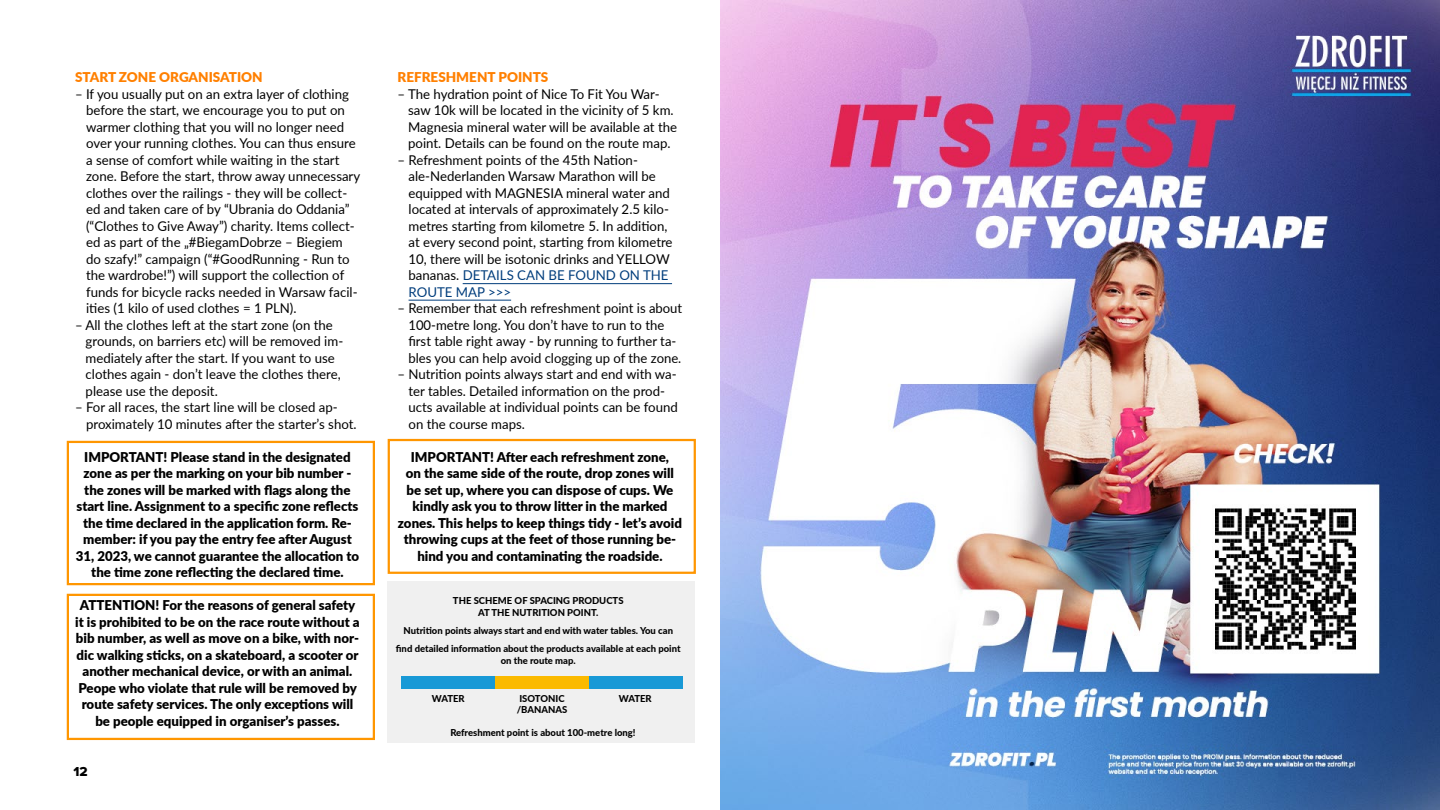
<style>
.page{position:relative;width:1440px;height:810px;background:#fff}
.page>*{position:absolute;margin:0;border:0;box-sizing:border-box;transform-origin:0 0}
.Normal_wrd_1{font:13.5px/16.5px "Lato";color:#000}
.Normal_wrd_1-2{font:900 13.5px/16.5px "Lato";color:#000;text-align:center}
.Normal_wrd_1-3{font:900 13.5px "Lato";color:#ff8000}
.t1{font:13.5px "Proxima Nova Extrabld";color:#000}
.Normal_wrd_1-4{font:800 9.45px/11.9px "Lato";color:#000;text-align:center}
.s1{color:#003d7c}
</style>
<div class="page">
<hr style="left:463px;top:283px;width:209px;height:1px;background:#003d7c">
<hr style="left:409px;top:300px;width:102px;height:1px;background:#003d7c">
<img style="left:720px;top:0;width:720px;height:810px">
<div style="left:67px;top:441px;width:308px;height:144px;border:2px solid #ff9600"></div>
<div style="left:388px;top:439px;width:308px;height:135px;border:2px solid #ff9600"></div>
<div style="left:67px;top:594px;width:308px;height:146px;border:2px solid #ff9600"></div>
<div style="left:388px;top:581px;width:307px;height:161px;background:#f0f0f0"></div>
<div style="left:402px;top:676px;width:93px;height:12px;background:#1899d6"></div>
<div style="left:495px;top:676px;width:94px;height:12px;background:#fbba00"></div>
<div style="left:589px;top:676px;width:93px;height:12px;background:#1899d6"></div>
<p class="Normal_wrd_1-3" style="left:75px;top:67px;width:189px">START ZONE ORGANISATION</p>
<p class="Normal_wrd_1" style="left:86px;top:85px;width:276px;text-indent:-11px">– If you usually put on an extra layer of clothing before the start, we encourage you to put on warmer clothing that you will no longer need over your running clothes. You can thus ensure a sense of comfort while waiting in the start zone. Before the start, throw away unnecessary clothes over the railings - they will be collect&shy;ed and taken care of by “Ubrania do Oddania” (“Clothes to Give Away”) charity. Items collect&shy;ed as part of the „#BiegamDobrze – Biegiem do szafy!” campaign (“#GoodRunning - Run to the wardrobe!”) will support the collection of funds for bicycle racks needed in Warsaw facil&shy;ities (1 kilo of used clothes = 1 PLN).</p>
<p class="Normal_wrd_1" style="left:86px;top:316px;width:259px;text-indent:-11px">– All the clothes left at the start zone (on the grounds, on barriers etc) will be removed im&shy;mediately after the start. If you want to use clothes again - don’t leave the clothes there, please use the deposit.</p>
<p class="Normal_wrd_1" style="left:86px;top:399px;width:272px;text-indent:-11px">– For all races, the start line will be closed ap&shy;proximately 10 minutes after the starter’s shot.</p>
<p class="Normal_wrd_1-2" style="left:76px;top:448px;width:285px">IMPORTANT! Please stand in the designated zone as per the marking on your bib number - the zones will be marked with flags along the start line. Assignment to a specific zone reflects the time declared in the application form. Re&shy;member: if you pay the entry fee after August 31, 2023, we cannot guarantee the allocation to the time zone reflecting the declared time.</p>
<p class="Normal_wrd_1-2" style="left:75px;top:597px;width:286px">ATTENTION! For the reasons of general safety it is prohibited to be on the race route without a bib number, as well as move on a bike, with nor&shy;dic walking sticks, on a skateboard, a scooter or another mechanical device, or with an animal.<br>Peope who violate that rule will be removed by route safety services. The only exceptions will be people equipped in organiser’s passes.</p>
<p class="t1" style="left:74px;top:764px;width:16px">12</p>
<p class="Normal_wrd_1-3" style="left:398px;top:67px;width:152px">REFRESHMENT POINTS</p>
<p class="Normal_wrd_1" style="left:408px;top:85px;width:271px;text-indent:-11px">– The hydration point of Nice To Fit You War&shy;saw 10k will be located in the vicinity of 5 km.<br>Magnesia mineral water will be available at the point. Details can be found on the route map.</p>
<p class="Normal_wrd_1" style="left:409px;top:151px;width:266px;text-indent:-11px">– Refreshment points of the 45th Nation&shy;ale-Nederlanden Warsaw Marathon will be equipped with MAGNESIA mineral water and located at intervals of approximately 2.5 kilo&shy;metres starting from kilometre 5. In addition, at every second point, starting from kilometre 10, there will be isotonic drinks and YELLOW bananas. <span class="s1">DETAILS CAN BE FOUND ON THE ROUTE MAP &gt;&gt;&gt;</span></p>
<p class="Normal_wrd_1" style="left:408px;top:300px;width:275px;text-indent:-11px">– Remember that each refreshment point is about 100-metre long. You don’t have to run to the first table right away - by running to further ta&shy;bles you can help avoid clogging up of the zone.</p>
<p class="Normal_wrd_1" style="left:409px;top:366px;width:271px;text-indent:-11px">– Nutrition points always start and end with wa&shy;ter tables. Detailed information on the prod&shy;ucts available at individual points can be found on the course maps.</p>
<p class="Normal_wrd_1-2" style="left:398px;top:448px;width:286px">IMPORTANT! After each refreshment zone,<br>on the same side of the route, drop zones will be set up, where you can dispose of cups. We kindly ask you to throw litter in the marked zones. This helps to keep things tidy - let’s avoid throwing cups at the feet of those running be&shy;hind you and contaminating the roadside.</p>
<p class="Normal_wrd_1-4" style="left:453px;top:595px;width:172px">THE SCHEME OF SPACING PRODUCTS<br>AT THE NUTRITION POINT.</p>
<p class="Normal_wrd_1-4" style="left:396px;top:621px;width:286px;line-height:17.8px">Nutrition points always start and end with water tables. You can find detailed information about the products available at each point</p>
<p class="Normal_wrd_1-4" style="left:501px;top:654px;width:77px">on the route map.</p>
<p class="Normal_wrd_1-4" style="left:432px;top:692px;width:34px">WATER</p>
<p class="Normal_wrd_1-4" style="left:517px;top:692px;width:52px;text-align:left">ISOTONIC /BANANAS</p>
<p class="Normal_wrd_1-4" style="left:619px;top:692px;width:34px">WATER</p>
<p class="Normal_wrd_1-4" style="left:450px;top:726px;width:187px">Refreshment point is about 100-metre long!</p>
</div>
